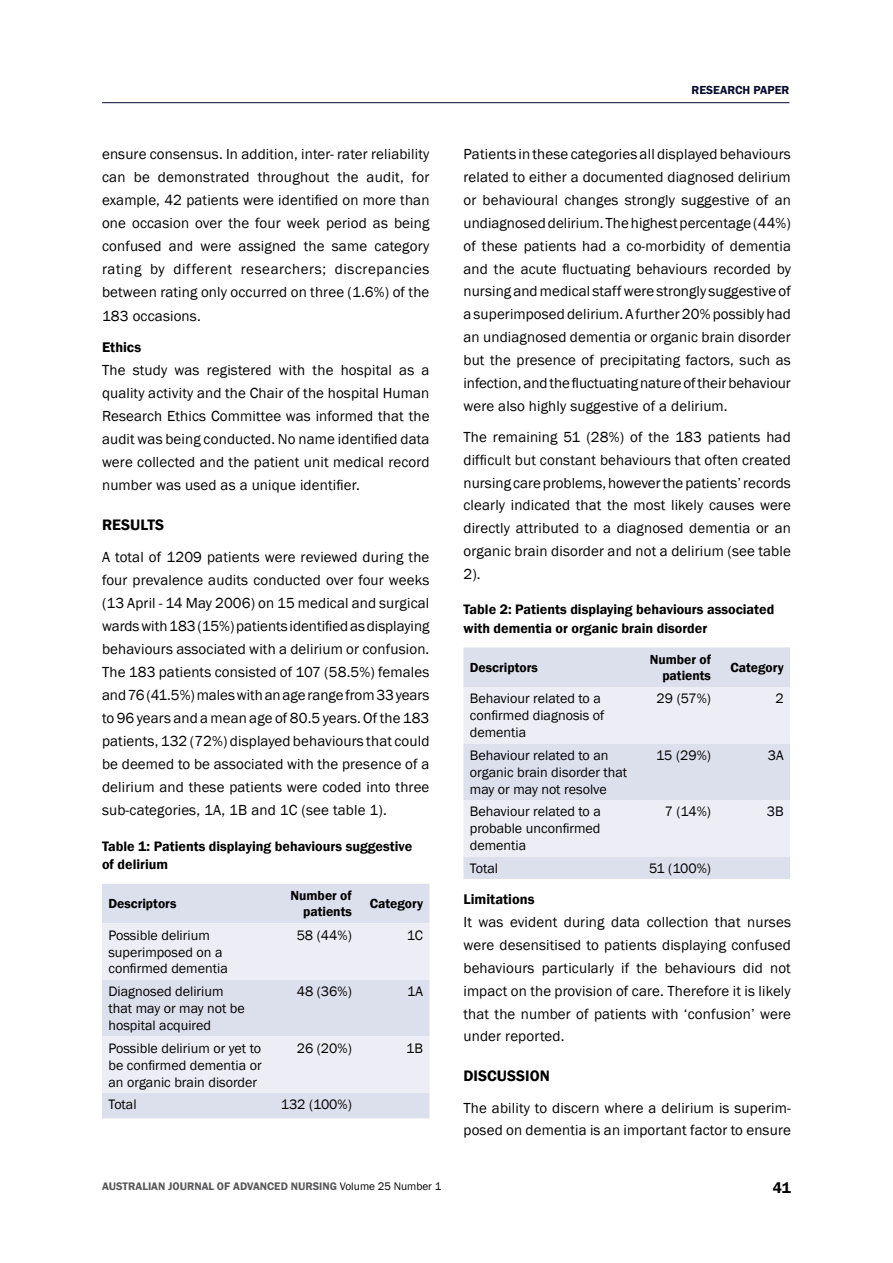
<style>
.page{position:relative;width:893px;height:1263px;background:#fff}
.page>*{position:absolute;margin:0;border:0;box-sizing:border-box;transform-origin:0 0}
.t1{font:600 15.6px "Franklin Gothic";color:#000}
.t2{font:15px/23px "Franklin Gothic";letter-spacing:.01em;color:#000;text-align:justify}
.t3{font:600 14.4px "Franklin Gothic";color:#000}
.t4{font:14.1px/17px "Franklin Gothic";color:#000}
.t5{font:600 14.1px/18.5px "Franklin Gothic";color:#000}
.t6{font:600 13.5px/16.2px "Franklin Gothic";color:#000;text-align:right}
.t7{font:600 12px "Franklin Gothic";color:#070a2d}
.t8{font:600 11.25px "Franklin Gothic";color:#58585a}
.s1{font-weight:400;color:#000}
</style>
<div class="page">
<div style="left:102px;top:884px;width:327px;height:234px;background:#dcdfec"></div>
<svg style="left:102px;top:923px;width:327px;height:170px;background:#e7e9f2"></svg>
<div style="left:463px;top:647px;width:327px;height:232px;background:#dcdfec"></div>
<svg style="left:463px;top:687px;width:327px;height:169px;background:#e7e9f2"></svg>
<hr style="left:102px;top:102px;width:687px;height:1px;background:#070a2d">
<p class="t2" style="left:102px;top:143px;width:329px">ensure consensus. In addition, inter‑ rater reliability can be demonstrated throughout the audit, for example, 42 patients were identified on more than one occasion over the four week period as being confused and were assigned the same category rating by different researchers; discrepancies between rating only occurred on three (1.6%) of the 183 occasions.</p>
<p class="t3" style="left:102px;top:338px;width:41px">Ethics</p>
<p class="t2" style="left:102px;top:359px;width:329px">The study was registered with the hospital as a quality activity and the Chair of the hospital Human Research Ethics Committee was informed that the audit was being conducted. No name identified data were collected and the patient unit medical record number was used as a unique identifier.</p>
<p class="t1" style="left:102px;top:515px;width:64px">RESULTS</p>
<p class="t2" style="left:102px;top:546px;width:329px">A total of 1209 patients were reviewed during the four prevalence audits conducted over four weeks (13 April ‑ 14 May 2006) on 15 medical and surgical wardswith183(15%)patients identifiedasdisplaying behaviours associated with a delirium or confusion.<br>The 183 patients consisted of 107 (58.5%) females and 76 (41.5%) males with an age range from 33 years to 96 years and a mean age of 80.5 years. Of the 183 patients, 132 (72%) displayed behaviours that could be deemed to be associated with the presence of a delirium and these patients were coded into three sub‑categories, 1A, 1B and 1C (see table 1).</p>
<p class="t5" style="left:102px;top:837px;width:312px">Table 1: Patients displaying behaviours suggestive of delirium</p>
<p class="t6" style="left:108px;top:896px;width:69px">Descriptors</p>
<p class="t6" style="left:290px;top:888px;width:63px">Number of patients</p>
<p class="t6" style="left:370px;top:896px;width:55px">Category</p>
<p class="t4" style="left:108px;top:927px;width:121px">Possible delirium superimposed on a confirmed dementia</p>
<p class="t4" style="left:297px;top:927px;width:57px">58 (44%)</p>
<p class="t4" style="left:407px;top:927px;width:18px">1C</p>
<p class="t4" style="left:108px;top:983px;width:138px">Diagnosed delirium that may or may not be hospital acquired</p>
<p class="t4" style="left:297px;top:983px;width:56px">48 (36%)</p>
<p class="t4" style="left:407px;top:983px;width:17px">1A</p>
<p class="t4" style="left:108px;top:1040px;width:155px;text-align:justify">Possible delirium or yet to be confirmed dementia or an organic brain disorder</p>
<p class="t4" style="left:297px;top:1040px;width:56px">26 (20%)</p>
<p class="t4" style="left:406px;top:1040px;width:18px">1B</p>
<p class="t4" style="left:108px;top:1096px;width:30px">Total</p>
<p class="t4" style="left:281px;top:1096px;width:72px">132 (100%)</p>
<p class="t7" style="left:691px;top:83px;width:99px">RESEARCH PAPER</p>
<p class="t2" style="left:463px;top:143px;width:329px">Patients in these categories all displayed behaviours related to either a documented diagnosed delirium or behavioural changes strongly suggestive of an undiagnosed delirium. The highest percentage (44%) of these patients had a co‑morbidity of dementia and the acute fluctuating behaviours recorded by nursing and medical staff were strongly suggestive of a superimposed delirium. A further 20% possibly had an undiagnosed dementia or organic brain disorder but the presence of precipitating factors, such as infection,andthefluctuatingnatureoftheirbehaviour were also highly suggestive of a delirium.</p>
<p class="t2" style="left:463px;top:426px;width:329px">The remaining 51 (28%) of the 183 patients had difficult but constant behaviours that often created nursing care problems, however the patients’ records clearly indicated that the most likely causes were directly attributed to a diagnosed dementia or an organic brain disorder and not a delirium (see table 2).</p>
<p class="t5" style="left:463px;top:601px;width:312px">Table 2: Patients displaying behaviours associated with dementia or organic brain disorder</p>
<p class="t6" style="left:470px;top:659px;width:69px">Descriptors</p>
<p class="t6" style="left:650px;top:651px;width:63px">Number of patients</p>
<p class="t6" style="left:730px;top:659px;width:55px">Category</p>
<p class="t4" style="left:470px;top:690px;width:136px">Behaviour related to a confirmed diagnosis of dementia</p>
<p class="t4" style="left:657px;top:690px;width:56px">29 (57%)</p>
<p class="t4" style="left:775px;top:690px;width:10px">2</p>
<p class="t4" style="left:470px;top:747px;width:159px">Behaviour related to an organic brain disorder that may or may not resolve</p>
<p class="t4" style="left:656px;top:747px;width:56px">15 (29%)</p>
<p class="t4" style="left:768px;top:747px;width:17px">3A</p>
<p class="t4" style="left:470px;top:803px;width:133px;text-align:justify">Behaviour related to a probable unconfirmed dementia</p>
<p class="t4" style="left:665px;top:803px;width:48px">7 (14%)</p>
<p class="t4" style="left:767px;top:803px;width:18px">3B</p>
<p class="t4" style="left:470px;top:860px;width:30px">Total</p>
<p class="t4" style="left:649px;top:860px;width:63px">51 (100%)</p>
<p class="t3" style="left:463px;top:891px;width:73px">Limitations</p>
<p class="t2" style="left:463px;top:911px;width:329px">It was evident during data collection that nurses were desensitised to patients displaying confused behaviours particularly if the behaviours did not impact on the provision of care. Therefore it is likely that the number of patients with ‘confusion’ were under reported.</p>
<p class="t1" style="left:463px;top:1066px;width:88px">DISCUSSION</p>
<p class="t2" style="left:463px;top:1096px;width:329px">The ability to discern where a delirium is superim‑ posed on dementia is an important factor to ensure</p>
<p class="t8" style="left:102px;top:1179px;width:341px">AUSTRALIAN JOURNAL OF ADVANCED NURSING <span class="s1">Volume 25 Number 1</span></p>
<p class="t1" style="left:773px;top:1178px;width:10px">41</p>
</div>
